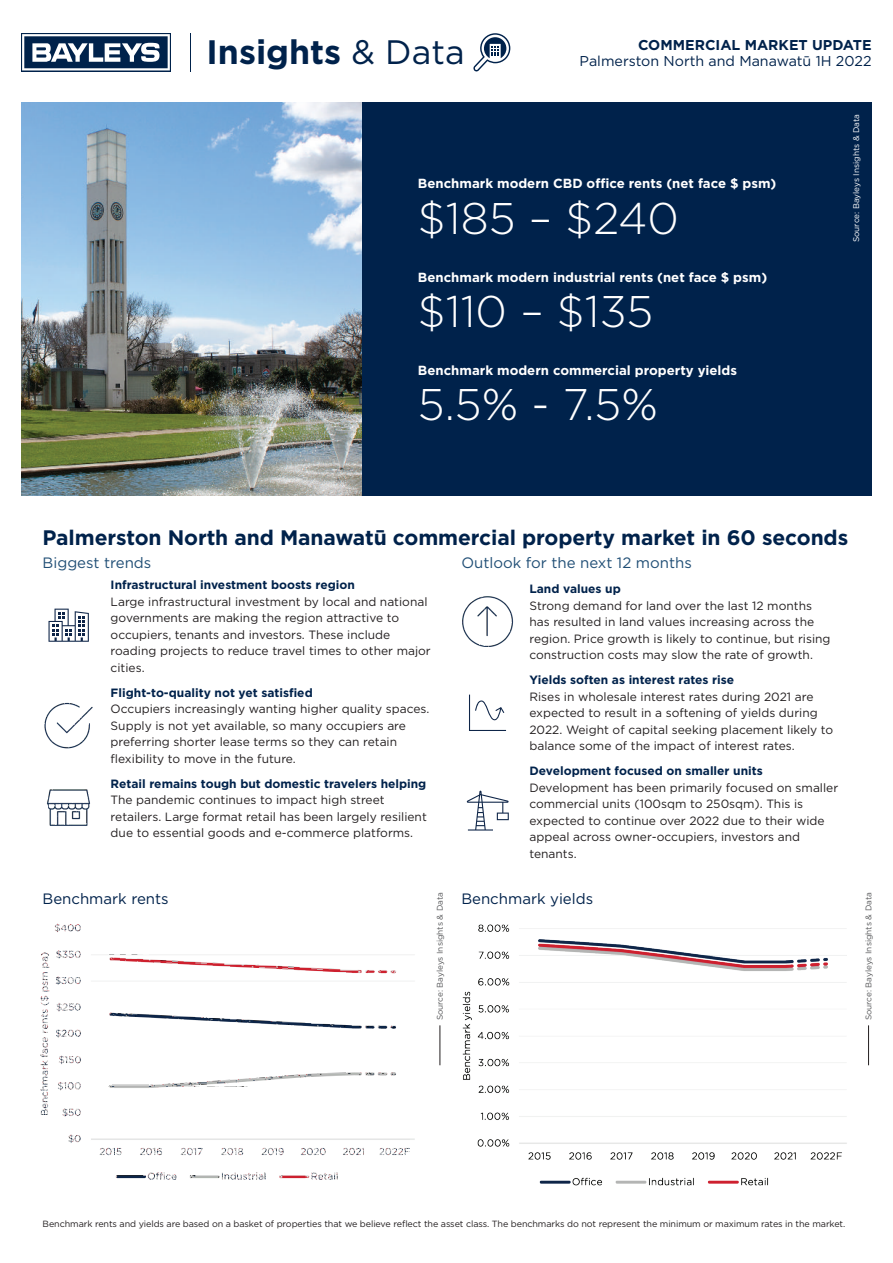
<style>
.page{position:relative;width:893px;height:1263px;background:#fff}
.page>*{position:absolute;margin:0;border:0;box-sizing:border-box;transform-origin:0 0}
.t1{font:300 44.25px "Gotham";color:#fff}
.t2{font:700 33.9px "Gotham";color:#00224b}
.t3{font:700 21px "Gotham";letter-spacing:-.005em;color:#00224b}
.t4{font:15px "Gotham";color:#214f76}
.t5{font:15px "Gotham";color:#00224b}
.t6{font:14.25px "Gotham";color:#00224b}
.t7{font:700 14.25px "Gotham";color:#00224b}
.t8{font:700 13.2px "Gotham";color:#fff}
.t9{font:12px/16.5px "Gotham";color:#231f20}
.t10{font:700 12px "Gotham";color:#00224b}
.t11{font:9px "Gotham";letter-spacing:-.01em;color:#231f20}
.t12{font:8.25px "Gotham";color:#57585a}
.t13{font:8.25px "Gotham";color:#fff}
.s1{font-weight:400}
</style>
<div class="page">
<div style="left:361px;top:102px;width:510px;height:393px;background:#00224b"></div>
<svg style="left:21px;top:33px;width:150px;height:38px"></svg>
<svg style="left:22px;top:34px;width:148px;height:36px"></svg>
<hr style="left:190px;top:33px;width:1px;height:38px;background:#00224b">
<svg style="left:473px;top:33px;width:37px;height:38px"></svg>
<svg style="left:469px;top:695px;width:37px;height:36px"></svg>
<img style="left:462px;top:596px;width:52px;height:51px">
<svg style="left:49px;top:609px;width:40px;height:33px"></svg>
<img style="left:44px;top:702px;width:49px;height:47px">
<img style="left:46px;top:789px;width:44px;height:37px">
<svg style="left:467px;top:791px;width:42px;height:39px"></svg>
<img style="left:462px;top:924px;width:385px;height:262px">
<hr style="left:440px;top:1025px;width:1px;height:40px;background:#231f20">
<hr style="left:868px;top:1025px;width:1px;height:40px;background:#231f20">
<img style="left:40px;top:923px;width:375px;height:257px">
<img style="left:21px;top:102px;width:340px;height:393px">
<h2 class="t2" style="left:207px;top:29px;width:260px">Insights <span class="s1">&amp; Data</span></h2>
<p class="t7" style="left:638px;top:36px;width:235px">COMMERCIAL MARKET UPDATE</p>
<p class="t6" style="left:580px;top:52px;width:293px">Palmerston North and Manawatū 1H 2022</p>
<p class="t8" style="left:418px;top:174px;width:360px">Benchmark modern CBD office rents (net face $ psm)</p>
<h1 class="t1" style="left:418px;top:190px;width:262px">$185 – $240</h1>
<p class="t8" style="left:418px;top:268px;width:351px">Benchmark modern industrial rents (net face $ psm)</p>
<h1 class="t1" style="left:418px;top:283px;width:237px">$110 – $135</h1>
<p class="t8" style="left:418px;top:361px;width:321px">Benchmark modern commercial property yields</p>
<h1 class="t1" style="left:418px;top:376px;width:241px">5.5% - 7.5%</h1>
<p class="t13" style="left:851px;top:242px;width:130px;rotate:-90deg">Source: Bayleys Insights &amp; Data</p>
<h3 class="t3" style="left:43px;top:523px;width:807px">Palmerston North and Manawatū commercial property market in 60 seconds</h3>
<p class="t4" style="left:43px;top:553px;width:110px">Biggest trends</p>
<p class="t10" style="left:111px;top:577px;width:246px">Infrastructural investment boosts region</p>
<p class="t9" style="left:111px;top:593px;width:322px">Large infrastructural investment by local and national governments are making the region attractive to occupiers, tenants and investors. These include roading projects to reduce travel times to other major cities.</p>
<p class="t10" style="left:111px;top:684px;width:204px">Flight-to-quality not yet satisfied</p>
<p class="t9" style="left:111px;top:700px;width:320px">Occupiers increasingly wanting higher quality spaces.<br>Supply is not yet available, so many occupiers are preferring shorter lease terms so they can retain flexibility to move in the future.</p>
<p class="t10" style="left:111px;top:775px;width:317px">Retail remains tough but domestic travelers helping</p>
<p class="t9" style="left:111px;top:791px;width:318px">The pandemic continues to impact high street retailers. Large format retail has been largely resilient due to essential goods and e-commerce platforms.</p>
<p class="t4" style="left:461px;top:553px;width:232px">Outlook for the next 12 months</p>
<p class="t10" style="left:529px;top:581px;width:93px">Land values up</p>
<p class="t9" style="left:529px;top:597px;width:303px">Strong demand for land over the last 12 months has resulted in land values increasing across the region. Price growth is likely to continue, but rising construction costs may slow the rate of growth.</p>
<p class="t10" style="left:529px;top:672px;width:206px">Yields soften as interest rates rise</p>
<p class="t9" style="left:529px;top:688px;width:305px">Rises in wholesale interest rates during 2021 are expected to result in a softening of yields during 2022. Weight of capital seeking placement likely to balance some of the impact of interest rates.</p>
<p class="t10" style="left:529px;top:763px;width:235px">Development focused on smaller units</p>
<p class="t9" style="left:529px;top:779px;width:310px">Development has been primarily focused on smaller commercial units (100sqm to 250sqm). This is expected to continue over 2022 due to their wide appeal across owner-occupiers, investors and tenants.</p>
<p class="t12" style="left:435px;top:1020px;width:130px;rotate:-90deg">Source: Bayleys Insights &amp; Data</p>
<p class="t12" style="left:863px;top:1020px;width:130px;rotate:-90deg">Source: Bayleys Insights &amp; Data</p>
<p class="t5" style="left:43px;top:889px;width:128px">Benchmark rents</p>
<p class="t5" style="left:461px;top:889px;width:133px">Benchmark yields</p>
<p class="t11" style="left:43px;top:1218px;width:804px">Benchmark rents and yields are based on a basket of properties that we believe reflect the asset class. The benchmarks do not represent the minimum or maximum rates in the market.</p>
</div>
